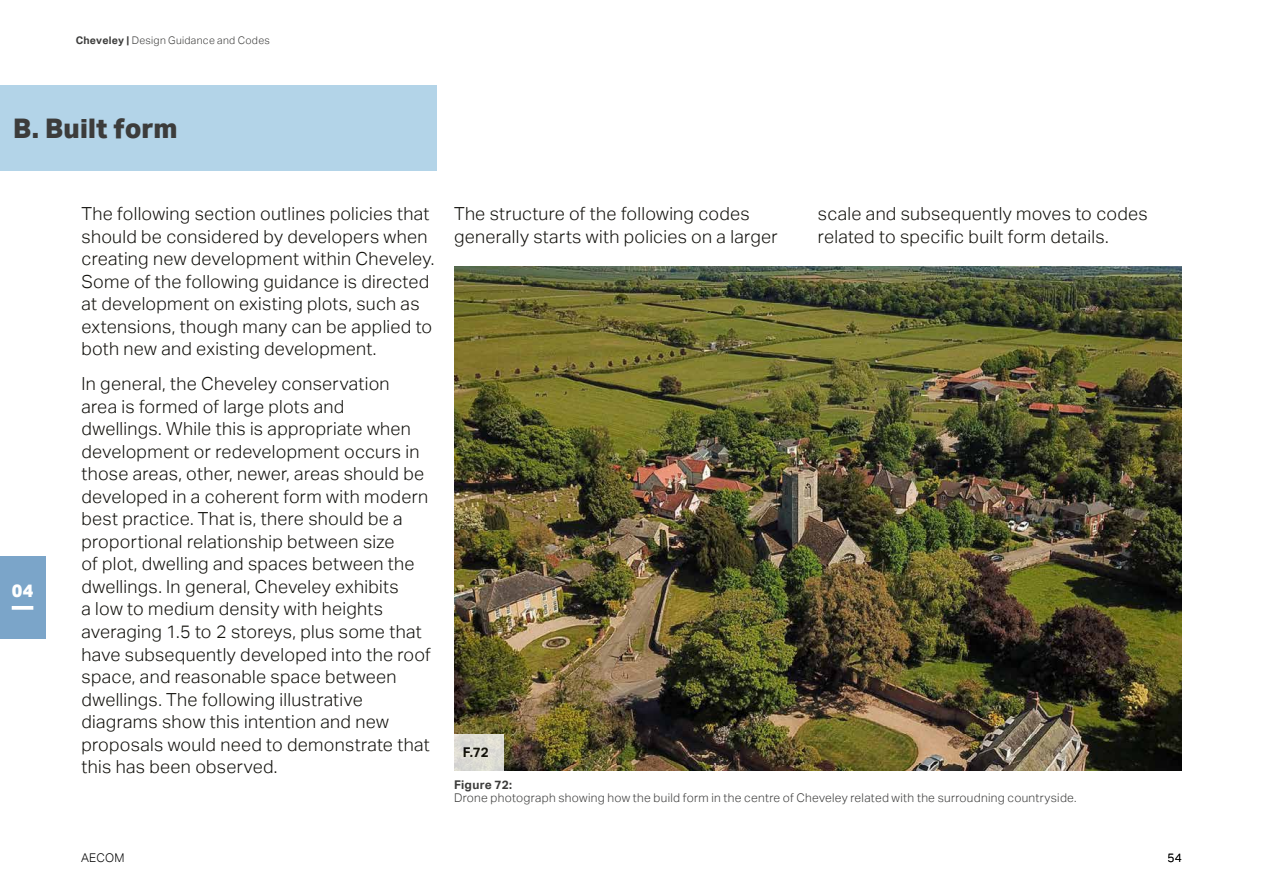
<style>
.page{position:relative;width:1263px;height:893px;background:#fff}
.page>*{position:absolute;margin:0;border:0;box-sizing:border-box;transform-origin:0 0}
.t1{font:800 27px "AECOM Sans";letter-spacing:.005em;color:#3c3c3b}
.t2{font:300 18px/22.5px "AECOM Sans";letter-spacing:.015em;color:#12110c}
.t3{font:800 18px "AECOM Sans";color:#fff}
.t4{font:700 13.5px "AECOM Sans";color:#000}
.t5{font:300 12px "AECOM Sans";letter-spacing:.025em;color:#3c3c3b}
.t6{font:700 12px "AECOM Sans";letter-spacing:.015em;color:#3c3c3b}
.t7{font:300 12px "AECOM Sans";letter-spacing:.015em;color:#000}
.t8{font:300 10.5px "AECOM Sans";letter-spacing:.03em;color:#3c3c3b}
.s1{font-weight:700}
</style>
<div class="page">
<div style="left:0;top:556px;width:45px;height:83px;background:#7ba5c9"></div>
<svg style="left:12px;top:606px;width:21px;height:4px"></svg>
<div style="left:0;top:85px;width:436px;height:86px;background:#b3d4e8"></div>
<img style="left:454px;top:267px;width:728px;height:503px">
<div style="left:454px;top:734px;width:49px;height:36px;background:#dddcd4"></div>
<p class="t8" style="left:76px;top:34px;width:196px"><span class="s1">Cheveley |</span> Design Guidance and Codes</p>
<h1 class="t1" style="left:13px;top:111px;width:166px">B. Built form</h1>
<p class="t3" style="left:12px;top:580px;width:23px">04</p>
<p class="t2" style="left:81px;top:203px;width:354px">The following section outlines policies that should be considered by developers when creating new development within Cheveley.<br>Some of the following guidance is directed at development on existing plots, such as extensions, though many can be applied to both new and existing development.</p>
<p class="t2" style="left:81px;top:373px;width:351px">In general, the Cheveley conservation<br>area is formed of large plots and<br>dwellings. While this is appropriate when development or redevelopment occurs in those areas, other, newer, areas should be developed in a coherent form with modern best practice. That is, there should be a proportional relationship between size<br>of plot, dwelling and spaces between the dwellings. In general, Cheveley exhibits<br>a low to medium density with heights averaging 1.5 to 2 storeys, plus some that have subsequently developed into the roof space, and reasonable space between dwellings. The following illustrative diagrams show this intention and new proposals would need to demonstrate that this has been observed.</p>
<p class="t2" style="left:454px;top:203px;width:325px">The structure of the following codes generally starts with policies on a larger</p>
<p class="t2" style="left:818px;top:203px;width:331px">scale and subsequently moves to codes related to specific built form details.</p>
<p class="t4" style="left:463px;top:745px;width:28px">F.72</p>
<p class="t6" style="left:454px;top:777px;width:60px">Figure 72:</p>
<p class="t5" style="left:454px;top:791px;width:624px">Drone photograph showing how the build form in the centre of Cheveley related with the surroudning countryside.</p>
<p class="t7" style="left:81px;top:851px;width:45px">AECOM</p>
<p class="t7" style="left:1167px;top:851px;width:16px">54</p>
</div>
